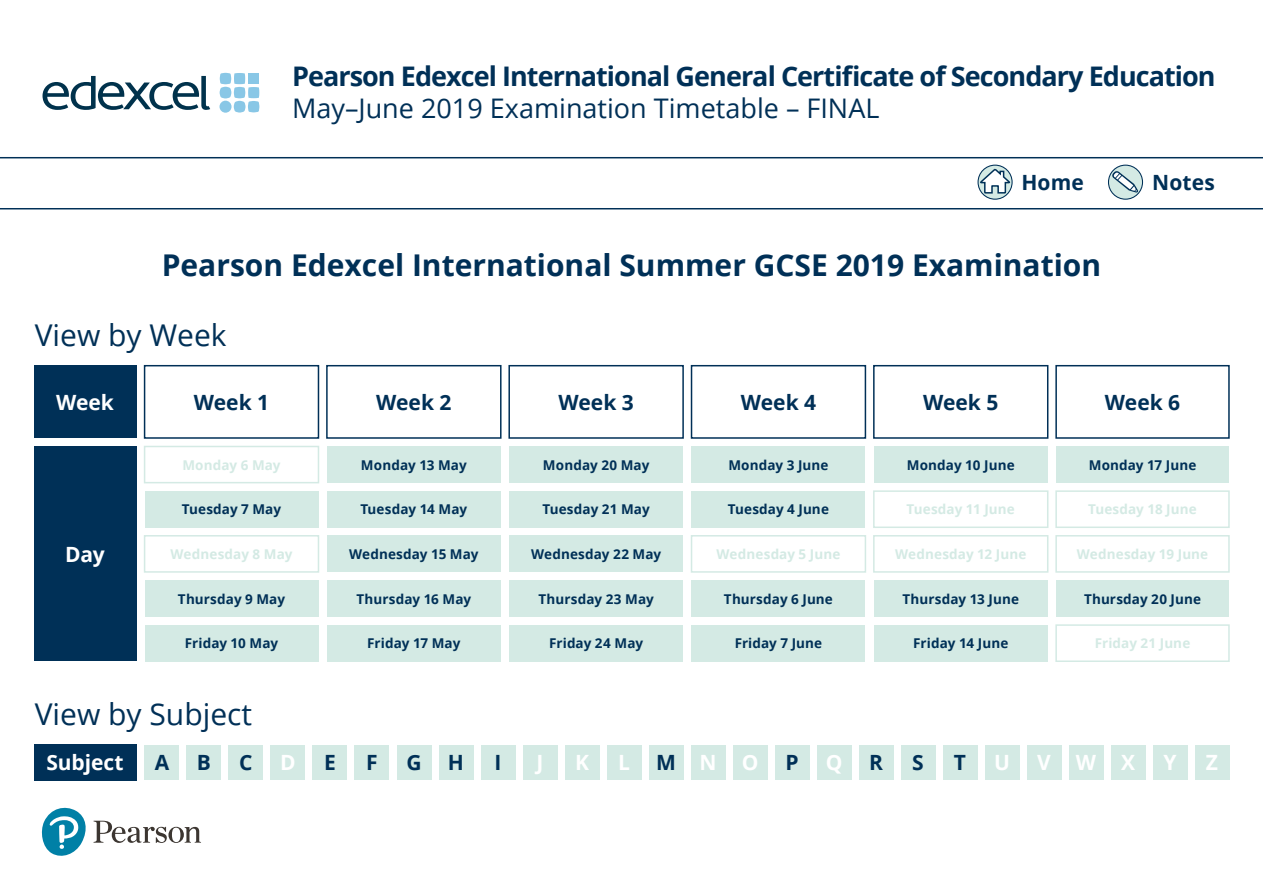
<style>
.page{position:relative;width:1263px;height:893px;background:#fff}
.page>*{position:absolute;margin:0;border:0;box-sizing:border-box;transform-origin:0 0}
.t1{font:700 30px "Open Sans";color:#003057}
.t2{font:30px "Open Sans";color:#003057}
.t3{font:700 27px "Open Sans";letter-spacing:-.035em;color:#003057}
.t4{font:27px "Open Sans";color:#003057}
.t5{font:700 21px "Open Sans";color:#003057}
.t6{font:700 21px "Open Sans";color:#fff}
.t7{font:700 13.5px "Open Sans";letter-spacing:.005em;color:#003057}
.t8{font:700 13.5px "Open Sans";letter-spacing:.01em;color:#d4eae4}
.s1{color:#003057}
</style>
<div class="page">
<svg style="left:1108px;top:165px;width:34px;height:34px"></svg>
<div style="left:1108px;top:165px;width:35px;height:35px;border:1px solid #003057;border-radius:50%"></div>
<svg style="left:1112px;top:171px;width:26px;height:22px"></svg>
<svg style="left:978px;top:165px;width:34px;height:34px"></svg>
<div style="left:977px;top:165px;width:36px;height:35px;border:1px solid #003057;border-radius:50%"></div>
<svg style="left:979px;top:169px;width:31px;height:25px"></svg>
<hr style="left:0;top:157px;width:1263px;height:1px;background:#003057">
<hr style="left:0;top:208px;width:1263px;height:1px;background:#003057">
<svg style="left:43px;top:76px;width:167px;height:34px"></svg>
<svg style="left:220px;top:73px;width:39px;height:40px"></svg>
<div style="left:248px;top:73px;width:11px;height:11px;background:#89c7e6"></div>
<div style="left:219px;top:101px;width:13px;height:12px;background:#89c7e6;border-radius:50%"></div>
<svg style="left:41px;top:807px;width:160px;height:49px"></svg>
<div style="left:34px;top:366px;width:102px;height:72px;background:#003057"></div>
<div style="left:34px;top:446px;width:102px;height:215px;background:#003057"></div>
<div style="left:144px;top:446px;width:175px;height:37px;border:2px solid #d4eae4"></div>
<div style="left:327px;top:446px;width:174px;height:37px;background:#d4eae4"></div>
<div style="left:509px;top:446px;width:174px;height:37px;background:#d4eae4"></div>
<div style="left:691px;top:446px;width:174px;height:37px;background:#d4eae4"></div>
<div style="left:874px;top:446px;width:174px;height:37px;background:#d4eae4"></div>
<div style="left:1056px;top:446px;width:173px;height:37px;background:#d4eae4"></div>
<div style="left:145px;top:491px;width:173px;height:36px;background:#d4eae4"></div>
<div style="left:327px;top:491px;width:174px;height:36px;background:#d4eae4"></div>
<div style="left:509px;top:491px;width:174px;height:36px;background:#d4eae4"></div>
<div style="left:691px;top:491px;width:174px;height:36px;background:#d4eae4"></div>
<div style="left:873px;top:490px;width:175px;height:38px;border:2px solid #d4eae4"></div>
<div style="left:1055px;top:490px;width:175px;height:38px;border:2px solid #d4eae4"></div>
<div style="left:144px;top:535px;width:175px;height:38px;border:2px solid #d4eae4"></div>
<div style="left:327px;top:536px;width:174px;height:36px;background:#d4eae4"></div>
<div style="left:509px;top:536px;width:174px;height:36px;background:#d4eae4"></div>
<div style="left:691px;top:535px;width:175px;height:38px;border:2px solid #d4eae4"></div>
<div style="left:873px;top:535px;width:175px;height:38px;border:2px solid #d4eae4"></div>
<div style="left:1055px;top:535px;width:175px;height:38px;border:2px solid #d4eae4"></div>
<div style="left:145px;top:580px;width:173px;height:37px;background:#d4eae4"></div>
<div style="left:327px;top:580px;width:174px;height:37px;background:#d4eae4"></div>
<div style="left:509px;top:580px;width:174px;height:37px;background:#d4eae4"></div>
<div style="left:691px;top:580px;width:174px;height:37px;background:#d4eae4"></div>
<div style="left:874px;top:580px;width:174px;height:37px;background:#d4eae4"></div>
<div style="left:1056px;top:580px;width:173px;height:37px;background:#d4eae4"></div>
<div style="left:145px;top:625px;width:173px;height:36px;background:#d4eae4"></div>
<div style="left:327px;top:625px;width:174px;height:36px;background:#d4eae4"></div>
<div style="left:509px;top:625px;width:174px;height:36px;background:#d4eae4"></div>
<div style="left:691px;top:625px;width:174px;height:36px;background:#d4eae4"></div>
<div style="left:874px;top:625px;width:174px;height:36px;background:#d4eae4"></div>
<div style="left:1055px;top:624px;width:175px;height:38px;border:2px solid #d4eae4"></div>
<div style="left:144px;top:365px;width:175px;height:74px;border:2px solid #003057"></div>
<div style="left:326px;top:365px;width:175px;height:74px;border:2px solid #003057"></div>
<div style="left:508px;top:365px;width:176px;height:74px;border:2px solid #003057"></div>
<div style="left:691px;top:365px;width:175px;height:74px;border:2px solid #003057"></div>
<div style="left:873px;top:365px;width:175px;height:74px;border:2px solid #003057"></div>
<div style="left:1055px;top:365px;width:175px;height:74px;border:2px solid #003057"></div>
<div style="left:34px;top:744px;width:102px;height:36px;background:#003057"></div>
<div style="left:145px;top:745px;width:34px;height:35px;background:#d4eae4"></div>
<div style="left:271px;top:745px;width:34px;height:35px;background:#d4eae4"></div>
<div style="left:397px;top:745px;width:34px;height:35px;background:#d4eae4"></div>
<div style="left:523px;top:745px;width:34px;height:35px;background:#d4eae4"></div>
<div style="left:649px;top:745px;width:34px;height:35px;background:#d4eae4"></div>
<div style="left:775px;top:745px;width:34px;height:35px;background:#d4eae4"></div>
<div style="left:901px;top:745px;width:34px;height:35px;background:#d4eae4"></div>
<div style="left:1027px;top:745px;width:34px;height:35px;background:#d4eae4"></div>
<div style="left:187px;top:745px;width:34px;height:35px;background:#d4eae4"></div>
<div style="left:313px;top:745px;width:34px;height:35px;background:#d4eae4"></div>
<div style="left:439px;top:745px;width:34px;height:35px;background:#d4eae4"></div>
<div style="left:565px;top:745px;width:34px;height:35px;background:#d4eae4"></div>
<div style="left:691px;top:745px;width:34px;height:35px;background:#d4eae4"></div>
<div style="left:817px;top:745px;width:34px;height:35px;background:#d4eae4"></div>
<div style="left:943px;top:745px;width:34px;height:35px;background:#d4eae4"></div>
<div style="left:1069px;top:745px;width:34px;height:35px;background:#d4eae4"></div>
<div style="left:229px;top:745px;width:34px;height:35px;background:#d4eae4"></div>
<div style="left:355px;top:745px;width:34px;height:35px;background:#d4eae4"></div>
<div style="left:481px;top:745px;width:34px;height:35px;background:#d4eae4"></div>
<div style="left:607px;top:745px;width:34px;height:35px;background:#d4eae4"></div>
<div style="left:733px;top:745px;width:34px;height:35px;background:#d4eae4"></div>
<div style="left:859px;top:745px;width:34px;height:35px;background:#d4eae4"></div>
<div style="left:985px;top:745px;width:34px;height:35px;background:#d4eae4"></div>
<div style="left:1111px;top:745px;width:34px;height:35px;background:#d4eae4"></div>
<div style="left:1153px;top:745px;width:34px;height:35px;background:#d4eae4"></div>
<div style="left:1194px;top:745px;width:35px;height:35px;background:#d4eae4"></div>
<h2 class="t3" style="left:292px;top:57px;width:925px">Pearson Edexcel International General Certificate of Secondary Education</h2>
<h2 class="t4" style="left:292px;top:90px;width:589px">May–June 2019 Examination Timetable – FINAL</h2>
<h3 class="t5" style="left:1021px;top:168px;width:64px">Home</h3>
<h3 class="t5" style="left:1152px;top:168px;width:64px">Notes</h3>
<h1 class="t1" style="left:162px;top:244px;width:941px">Pearson Edexcel International Summer GCSE 2019 Examination</h1>
<h1 class="t2" style="left:35px;top:315px;width:193px">View by Week</h1>
<h3 class="t6" style="left:56px;top:387px;width:59px">Week</h3>
<h3 class="t6" style="left:65px;top:539px;width:41px">Day</h3>
<h3 class="t5" style="left:194px;top:387px;width:77px">Week 1</h3>
<h3 class="t5" style="left:376px;top:387px;width:77px">Week 2</h3>
<h3 class="t5" style="left:558px;top:387px;width:77px">Week 3</h3>
<h3 class="t5" style="left:741px;top:387px;width:77px">Week 4</h3>
<h3 class="t5" style="left:923px;top:387px;width:77px">Week 5</h3>
<h3 class="t5" style="left:1105px;top:387px;width:77px">Week 6</h3>
<p class="t8" style="left:182px;top:455px;width:100px">Monday 6 May</p>
<p class="t7" style="left:361px;top:455px;width:107px">Monday 13 May</p>
<p class="t7" style="left:543px;top:455px;width:108px">Monday 20 May</p>
<p class="t7" style="left:728px;top:455px;width:102px">Monday 3 June</p>
<p class="t7" style="left:907px;top:455px;width:109px">Monday 10 June</p>
<p class="t7" style="left:1089px;top:455px;width:109px">Monday 17 June</p>
<p class="t7" style="left:182px;top:500px;width:101px">Tuesday 7 May</p>
<p class="t7" style="left:360px;top:500px;width:108px">Tuesday 14 May</p>
<p class="t7" style="left:543px;top:500px;width:109px">Tuesday 21 May</p>
<p class="t7" style="left:728px;top:500px;width:102px">Tuesday 4 June</p>
<p class="t8" style="left:907px;top:500px;width:110px">Tuesday 11 June</p>
<p class="t8" style="left:1088px;top:500px;width:110px">Tuesday 18 June</p>
<p class="t8" style="left:171px;top:545px;width:123px">Wednesday 8 May</p>
<p class="t7" style="left:349px;top:545px;width:131px">Wednesday 15 May</p>
<p class="t7" style="left:531px;top:545px;width:132px">Wednesday 22 May</p>
<p class="t8" style="left:716px;top:545px;width:125px">Wednesday 5 June</p>
<p class="t8" style="left:895px;top:545px;width:133px">Wednesday 12 June</p>
<p class="t8" style="left:1077px;top:545px;width:133px">Wednesday 19 June</p>
<p class="t7" style="left:178px;top:589px;width:109px">Thursday 9 May</p>
<p class="t7" style="left:356px;top:589px;width:116px">Thursday 16 May</p>
<p class="t7" style="left:538px;top:589px;width:117px">Thursday 23 May</p>
<p class="t7" style="left:724px;top:589px;width:110px">Thursday 6 June</p>
<p class="t7" style="left:902px;top:589px;width:118px">Thursday 13 June</p>
<p class="t7" style="left:1084px;top:589px;width:119px">Thursday 20 June</p>
<p class="t7" style="left:185px;top:634px;width:95px">Friday 10 May</p>
<p class="t7" style="left:367px;top:634px;width:95px">Friday 17 May</p>
<p class="t7" style="left:549px;top:634px;width:95px">Friday 24 May</p>
<p class="t7" style="left:735px;top:634px;width:89px">Friday 7 June</p>
<p class="t7" style="left:913px;top:634px;width:97px">Friday 14 June</p>
<p class="t8" style="left:1095px;top:634px;width:97px">Friday 21 June</p>
<h1 class="t2" style="left:35px;top:693px;width:219px">View by Subject</h1>
<h3 class="t6" style="left:46px;top:748px;width:79px">Subject</h3>
<h3 class="t5" style="left:155px;top:748px;width:16px">A</h3>
<h3 class="t5" style="left:197px;top:748px;width:16px">B</h3>
<h3 class="t5" style="left:239px;top:748px;width:15px">C</h3>
<h3 class="t6" style="left:280px;top:748px;width:17px">D</h3>
<h3 class="t5" style="left:324px;top:748px;width:13px">E</h3>
<h3 class="t5" style="left:366px;top:748px;width:13px">F</h3>
<h3 class="t5" style="left:406px;top:748px;width:17px">G</h3>
<h3 class="t5" style="left:448px;top:748px;width:18px">H</h3>
<h3 class="t5" style="left:494px;top:748px;width:8px">I</h3>
<h3 class="t6" style="left:536px;top:748px;width:8px">J</h3>
<h3 class="t6" style="left:575px;top:748px;width:15px">K</h3>
<h3 class="t6" style="left:618px;top:748px;width:142px">L<span class="s1">M</span>NO</h3>
<h3 class="t5" style="left:785px;top:748px;width:15px">P</h3>
<h3 class="t6" style="left:826px;top:748px;width:18px">Q</h3>
<h3 class="t5" style="left:869px;top:748px;width:15px">R</h3>
<h3 class="t5" style="left:912px;top:748px;width:13px">S</h3>
<h3 class="t5" style="left:954px;top:748px;width:14px">T</h3>
<h3 class="t6" style="left:994px;top:748px;width:17px">U</h3>
<h3 class="t6" style="left:1037px;top:748px;width:99px">VWX</h3>
<h3 class="t6" style="left:1163px;top:748px;width:15px">Y</h3>
<h3 class="t6" style="left:1206px;top:748px;width:14px">Z</h3>
</div>
